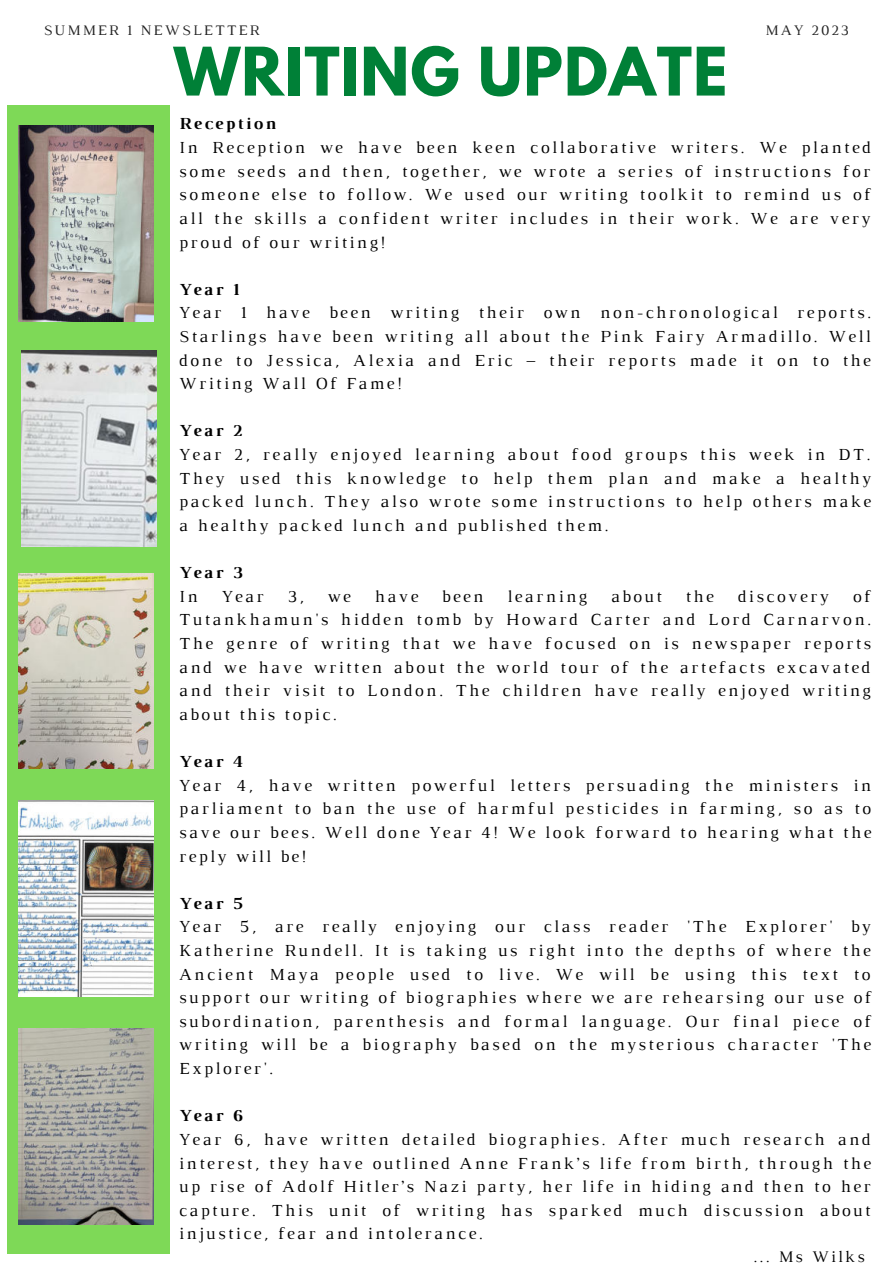
<style>
.page{position:relative;width:893px;height:1264px;background:#fff}
.page>*{position:absolute;margin:0;border:0;box-sizing:border-box;transform-origin:0 0}
.t1{font:700 59.25px "League Spartan";letter-spacing:.02em;color:#008037}
.t2{font:17.25px/23.5px "Luthier";letter-spacing:.14em;color:#000;text-align:justify}
.t3{font:700 17.25px "Luthier";letter-spacing:.14em;color:#000}
.t4{font:16.5px "Luthier";letter-spacing:.14em;color:#000}
.t5{font:14.85px "Luthier";letter-spacing:.14em;color:#222}
</style>
<div class="page">
<div style="left:7px;top:105px;width:162px;height:1148px;background:#7ed957"></div>
<img style="left:19px;top:126px;width:134px;height:195px">
<img style="left:22px;top:351px;width:135px;height:195px">
<img style="left:19px;top:573px;width:134px;height:195px">
<img style="left:19px;top:800px;width:134px;height:196px">
<img style="left:19px;top:1028px;width:134px;height:196px">
<p class="t5" style="left:44px;top:21px;width:217px">SUMMER 1 NEWSLETTER</p>
<p class="t5" style="left:765px;top:21px;width:85px">MAY 2023</p>
<h1 class="t1" style="left:174px;top:25px;width:555px">WRITING UPDATE</h1>
<p class="t3" style="left:179px;top:112px;width:98px">Reception</p>
<p class="t2" style="left:179px;top:135px;width:693px">In Reception we have been keen collaborative writers. We planted some seeds and then, together, we wrote a series of instructions for someone else to follow. We used our writing toolkit to remind us of all the skills a confident writer includes in their work. We are very proud of our writing!</p>
<p class="t3" style="left:179px;top:277px;width:61px">Year 1</p>
<p class="t2" style="left:179px;top:300px;width:693px">Year 1 have been writing their own non-chronological reports.<br>Starlings have been writing all about the Pink Fairy Armadillo. Well done to Jessica, Alexia and Eric – their reports made it on to the Writing Wall Of Fame!</p>
<p class="t3" style="left:179px;top:419px;width:64px">Year 2</p>
<p class="t2" style="left:179px;top:442px;width:693px">Year 2, really enjoyed learning about food groups this week in DT.<br>They used this knowledge to help them plan and make a healthy packed lunch. They also wrote some instructions to help others make a healthy packed lunch and published them.</p>
<p class="t3" style="left:179px;top:560px;width:65px">Year 3</p>
<p class="t2" style="left:179px;top:584px;width:20px">In</p>
<p class="t2" style="left:222px;top:584px;width:44px">Year</p>
<p class="t2" style="left:288px;top:584px;width:18px">3,</p>
<p class="t2" style="left:328px;top:584px;width:24px">we</p>
<p class="t2" style="left:375px;top:584px;width:45px">have</p>
<p class="t2" style="left:442px;top:584px;width:43px">been</p>
<p class="t2" style="left:507px;top:584px;width:81px">learning</p>
<p class="t2" style="left:611px;top:584px;width:52px">about</p>
<p class="t2" style="left:685px;top:584px;width:30px">the</p>
<p class="t2" style="left:737px;top:584px;width:92px">discovery</p>
<p class="t2" style="left:179px;top:584px;width:693px;text-indent:673px">of Tutankhamun's hidden tomb by Howard Carter and Lord Carnarvon.<br>The genre of writing that we have focused on is newspaper reports and we have written about the world tour of the artefacts excavated and their visit to London. The children have really enjoyed writing about this topic.</p>
<p class="t3" style="left:179px;top:749px;width:65px">Year 4</p>
<p class="t2" style="left:179px;top:773px;width:693px">Year 4, have written powerful letters persuading the ministers in parliament to ban the use of harmful pesticides in farming, so as to save our bees. Well done Year 4! We look forward to hearing what the reply will be!</p>
<p class="t3" style="left:179px;top:891px;width:65px">Year 5</p>
<p class="t2" style="left:179px;top:914px;width:693px">Year 5, are really enjoying our class reader 'The Explorer' by Katherine Rundell. It is taking us right into the depths of where the Ancient Maya people used to live. We will be using this text to support our writing of biographies where we are rehearsing our use of subordination, parenthesis and formal language. Our final piece of writing will be a biography based on the mysterious character 'The Explorer'.</p>
<p class="t3" style="left:179px;top:1103px;width:65px">Year 6</p>
<p class="t2" style="left:179px;top:1127px;width:693px">Year 6, have written detailed biographies. After much research and interest, they have outlined Anne Frank’s life from birth, through the up rise of Adolf Hitler’s Nazi party, her life in hiding and then to her capture. This unit of writing has sparked much discussion about injustice, fear and intolerance.</p>
<p class="t4" style="left:753px;top:1246px;width:112px">... Ms Wilks</p>
</div>
